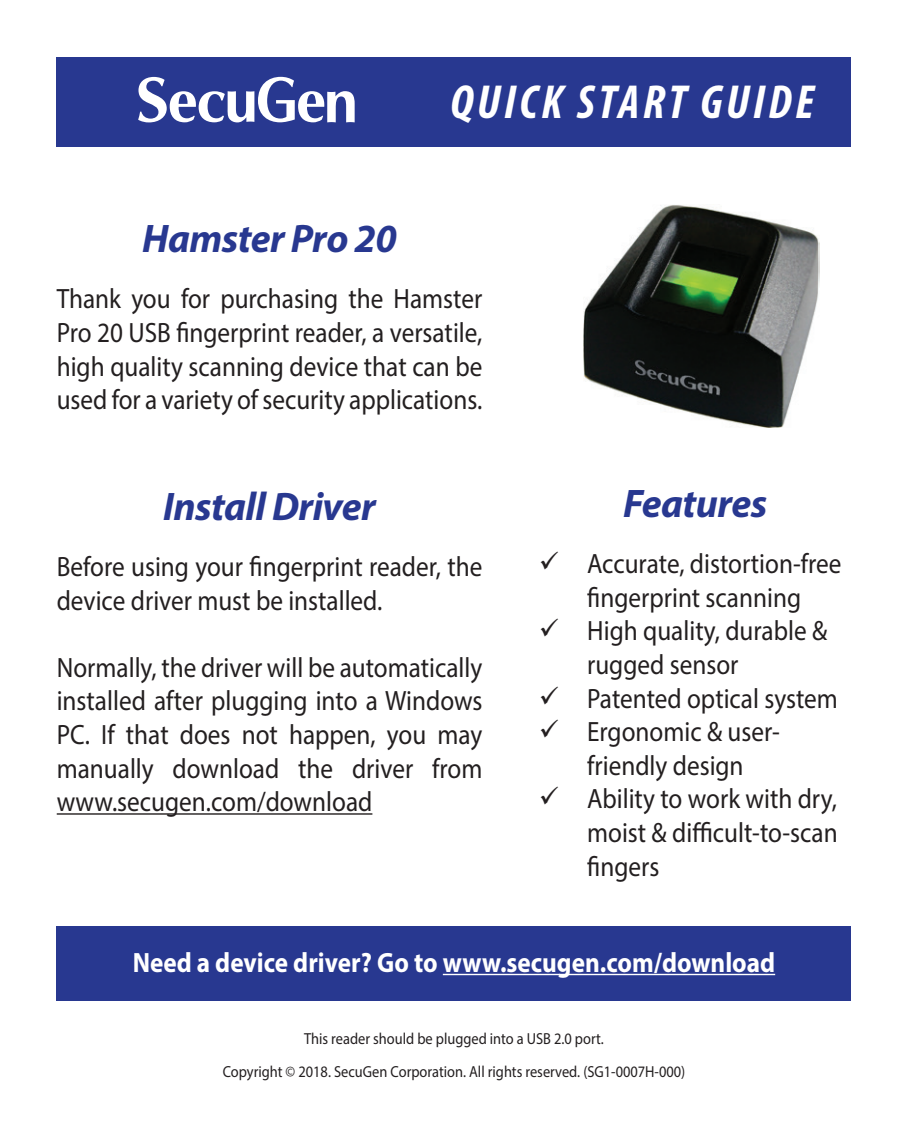
<style>
.page{position:relative;width:908px;height:1134px;background:#fff}
.page>*{position:absolute;margin:0;border:0;box-sizing:border-box;transform-origin:0 0}
.t1{font:italic 700 condensed 48px "Myriad Pro";letter-spacing:.075em;color:#fff}
.t2{font:italic 700 40px "Myriad Pro";letter-spacing:-.015em;color:#283890}
.t3{font:28px/33.6px "Myriad Pro";color:#231f20;text-align:justify;scale:.9 1}
.t4{font:700 28px "Myriad Pro";color:#fff;scale:.9 1}
.t5{font:16px/33.6px "Myriad Pro";color:#231f20;text-align:center;scale:.9 1}
</style>
<div class="page">
<div style="left:57px;top:927px;width:793px;height:74px;background:#283890"></div>
<div style="left:57px;top:57px;width:793px;height:90px;background:#283890"></div>
<hr style="left:57px;top:813px;width:315px;height:2px;background:#231f20">
<svg style="left:138px;top:77px;width:216px;height:45px"></svg>
<hr style="left:442px;top:974px;width:332px;height:1px;background:#fff">
<img style="left:583px;top:205px;width:236px;height:222px">
<h1 class="t1" style="left:450px;top:73px;width:365px">QUICK START GUIDE</h1>
<h2 class="t2" style="left:142px;top:213px;width:256px">Hamster Pro 20</h2>
<p class="t3" style="left:57px;top:282px;width:474px">Thank you for purchasing the Hamster Pro 20 USB fingerprint reader, a versatile, high quality scanning device that can be used for a variety of security applications.</p>
<h2 class="t2" style="left:163px;top:480px;width:214px">Install Driver</h2>
<p class="t3" style="left:57px;top:549px;width:474px">Before using your fingerprint reader, the device driver must be installed.</p>
<p class="t3" style="left:57px;top:650px;width:474px">Normally, the driver will be automatically installed after plugging into a Windows PC. If that does not happen, you may manually download the driver from www.secugen.com/download</p>
<h2 class="t2" style="left:623px;top:477px;width:145px">Features</h2>
<p class="t3" style="left:539px;top:547px;width:337px;text-align:center">✓ Accurate, distortion-free fingerprint scanning</p>
<p class="t3" style="left:587px;top:614px;width:268px;text-indent:-48px">✓ High quality, durable &amp; rugged sensor</p>
<p class="t3" style="left:539px;top:681px;width:333px">✓ Patented optical system</p>
<p class="t3" style="left:539px;top:715px;width:269px;text-align:center">✓ Ergonomic &amp; user&shy;friendly design</p>
<p class="t3" style="left:587px;top:782px;width:280px;text-indent:-48px">✓ Ability to work with dry, moist &amp; difficult-to-scan fingers</p>
<p class="t4" style="left:133px;top:944px;width:715px">Need a device driver? Go to www.secugen.com/download</p>
<p class="t5" style="left:222px;top:1021px;width:515px">This reader should be plugged into a USB 2.0 port.<br>Copyright © 2018. SecuGen Corporation. All rights reserved. (SG1-0007H-000)</p>
</div>
